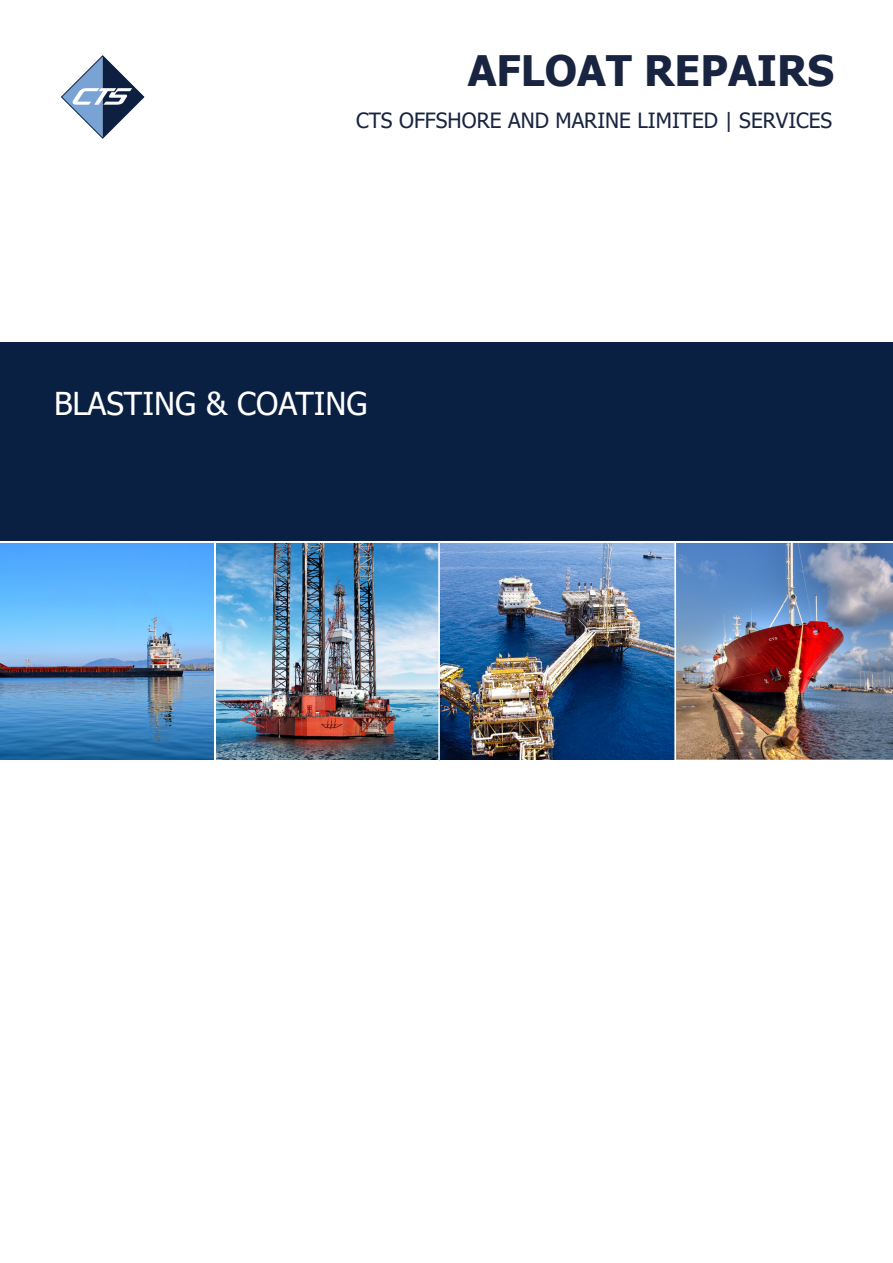
<style>
.page{position:relative;width:893px;height:1263px;background:#fff}
.page>*{position:absolute;margin:0;border:0;box-sizing:border-box;transform-origin:0 0}
.t1{font:700 42px "Tahoma";color:#192441}
.t2{font:31.5px "Tahoma";color:#fff}
.t3{font:21px "Tahoma";color:#192441}
</style>
<div class="page">
<div style="left:0;top:342px;width:893px;height:198px;background:#0a2042"></div>
<img style="left:217px;top:544px;width:456px;height:214px">
<div style="left:438px;top:541px;width:238px;height:220px;border:2px solid #fff"></div>
<div style="left:214px;top:541px;width:226px;height:220px;border:2px solid #fff"></div>
<img style="left:0;top:541px;width:215px;height:220px">
<img style="left:674px;top:541px;width:219px;height:220px">
<svg style="left:61px;top:55px;width:84px;height:84px"></svg>
<p class="t1" style="left:468px;top:41px;width:368px">AFLOAT REPAIRS</p>
<p class="t3" style="left:356px;top:106px;width:478px">CTS OFFSHORE AND MARINE LIMITED | SERVICES</p>
<p class="t2" style="left:54px;top:382px;width:315px">BLASTING &amp; COATING</p>
</div>
